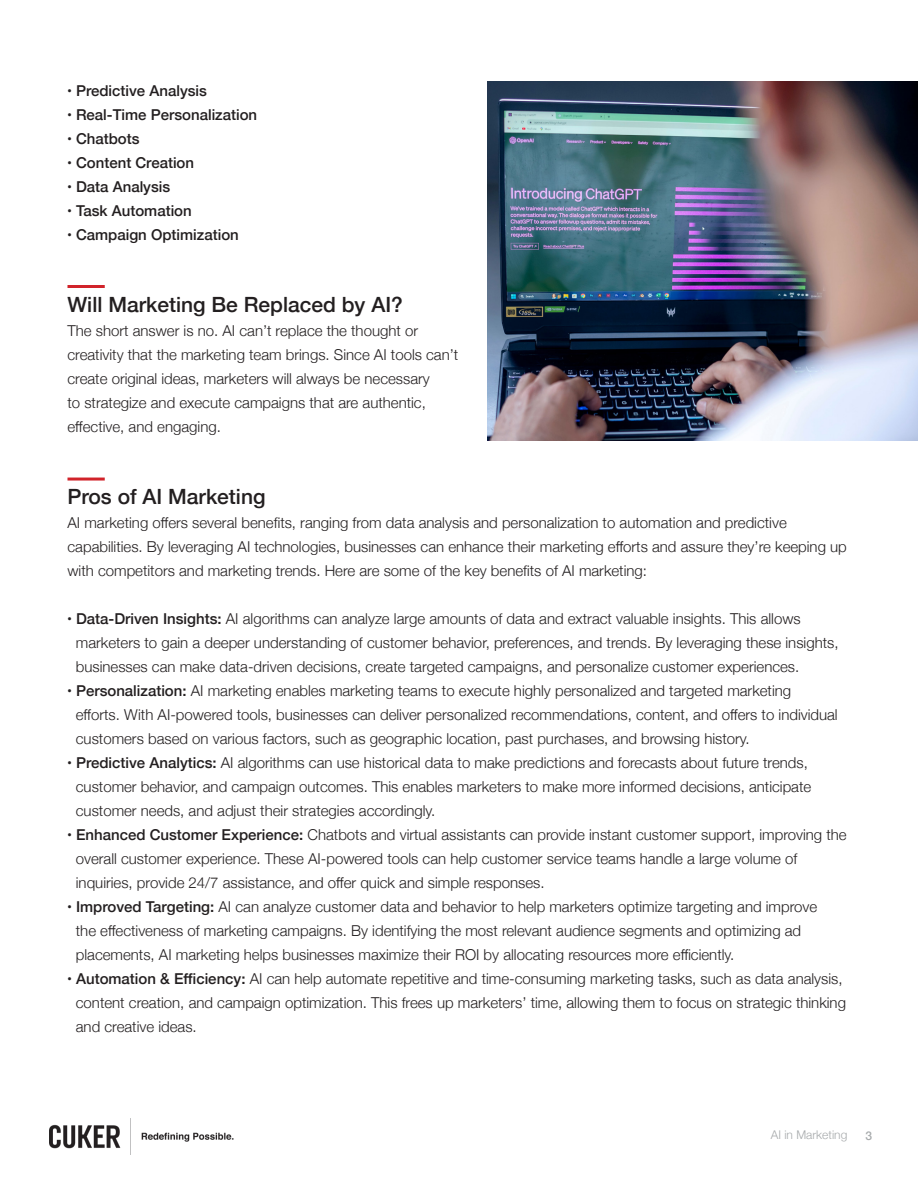
<style>
.page{position:relative;width:918px;height:1188px;background:#fff}
.page>*{position:absolute;margin:0;border:0;box-sizing:border-box;transform-origin:0 0}
.t1{font:500 21px "Helvetica Neue";color:#231f20}
.t2{font:300 15px/24px "Helvetica Neue";color:#231f20}
.t3{font:500 15px "Helvetica Neue";color:#231f20}
.t4{font:300 12px "Helvetica Neue";color:#a7aaac}
.t5{font:500 12px "Helvetica Neue";color:#a7aaac}
.s1{font-family:"Halcyon"}
.s2{font-family:"Halcyon";font-weight:500}
.s3{font-weight:500}
</style>
<div class="page">
<img style="left:50px;top:1118px;width:183px;height:37px">
<hr style="left:68px;top:285px;width:37px;height:3px;background:#d1232a">
<hr style="left:68px;top:478px;width:37px;height:3px;background:#d1232a">
<img style="left:488px;top:81px;width:430px;height:360px">
<p class="t3" style="left:68px;top:78px;width:141px"><span class="s1">•</span> Predictive Analysis</p>
<p class="t3" style="left:68px;top:102px;width:191px"><span class="s1">•</span> Real-Time Personalization</p>
<p class="t3" style="left:68px;top:126px;width:74px"><span class="s1">•</span> Chatbots</p>
<p class="t3" style="left:68px;top:150px;width:128px"><span class="s1">•</span> Content Creation</p>
<p class="t3" style="left:68px;top:174px;width:104px"><span class="s1">•</span> Data Analysis</p>
<p class="t3" style="left:68px;top:198px;width:126px"><span class="s1">•</span> Task Automation</p>
<p class="t3" style="left:68px;top:222px;width:173px"><span class="s1">•</span> Campaign Optimization</p>
<p class="t1" style="left:68px;top:287px;width:337px">Will Marketing Be Replaced by AI?</p>
<p class="t2" style="left:68px;top:317px;width:392px">The short answer is no. AI can’t replace the thought or creativity that the marketing team brings. Since AI tools can’t create original ideas, marketers will always be necessary<br>to strategize and execute campaigns that are authentic, effective, and engaging.</p>
<p class="t1" style="left:68px;top:479px;width:200px">Pros of AI Marketing</p>
<p class="t2" style="left:68px;top:509px;width:781px">AI marketing offers several benefits, ranging from data analysis and personalization to automation and predictive capabilities. By leveraging AI technologies, businesses can enhance their marketing efforts and assure they’re keeping up with competitors and marketing trends. Here are some of the key benefits of AI marketing:</p>
<p class="t2" style="left:76px;top:605px;width:764px;text-indent:-8px"><span class="s2">•</span> <span class="s3">Data-Driven Insights:</span> AI algorithms can analyze large amounts of data and extract valuable insights. This allows marketers to gain a deeper understanding of customer behavior, preferences, and trends. By leveraging these insights, businesses can make data-driven decisions, create targeted campaigns, and personalize customer experiences.</p>
<p class="t2" style="left:76px;top:677px;width:763px;text-indent:-8px"><span class="s2">•</span> <span class="s3">Personalization:</span> AI marketing enables marketing teams to execute highly personalized and targeted marketing efforts. With AI-powered tools, businesses can deliver personalized recommendations, content, and offers to individual customers based on various factors, such as geographic location, past purchases, and browsing history.</p>
<p class="t2" style="left:76px;top:749px;width:737px;text-indent:-8px"><span class="s2">•</span> <span class="s3">Predictive Analytics:</span> AI algorithms can use historical data to make predictions and forecasts about future trends, customer behavior, and campaign outcomes. This enables marketers to make more informed decisions, anticipate customer needs, and adjust their strategies accordingly.</p>
<p class="t2" style="left:76px;top:821px;width:772px;text-indent:-8px"><span class="s2">•</span> <span class="s3">Enhanced Customer Experience:</span> Chatbots and virtual assistants can provide instant customer support, improving the overall customer experience. These AI-powered tools can help customer service teams handle a large volume of inquiries, provide 24/7 assistance, and offer quick and simple responses.</p>
<p class="t2" style="left:76px;top:893px;width:743px;text-indent:-8px"><span class="s2">•</span> <span class="s3">Improved Targeting:</span> AI can analyze customer data and behavior to help marketers optimize targeting and improve the effectiveness of marketing campaigns. By identifying the most relevant audience segments and optimizing ad placements, AI marketing helps businesses maximize their ROI by allocating resources more efficiently.</p>
<p class="t2" style="left:76px;top:965px;width:772px;text-indent:-8px"><span class="s2">•</span> <span class="s3">Automation &amp; Efficiency:</span> AI can help automate repetitive and time-consuming marketing tasks, such as data analysis, content creation, and campaign optimization. This frees up marketers’ time, allowing them to focus on strategic thinking and creative ideas.</p>
<p class="t4" style="left:771px;top:1125px;width:78px">AI in Marketing</p>
<p class="t5" style="left:866px;top:1126px;width:8px">3</p>
</div>
